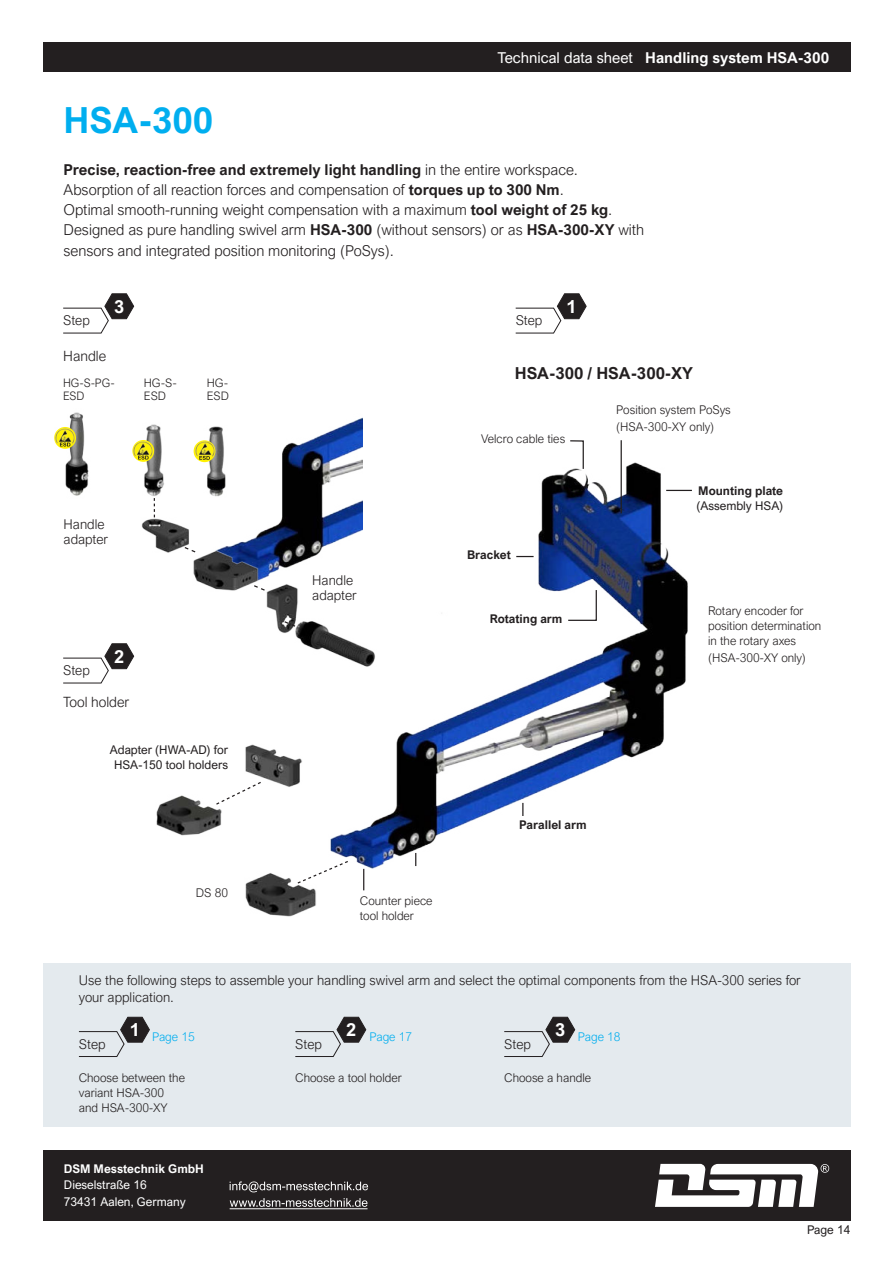
<style>
.page{position:relative;width:893px;height:1263px;background:#fff}
.page>*{position:absolute;margin:0;border:0;box-sizing:border-box;transform-origin:0 0}
.t1{font:700 36px "Arial Nova";color:#00aeef}
.t2{font:700 18px "Arial Nova";color:#fff}
.t3{font:700 16.5px "Arial Nova";color:#231f20}
.t4{font:300 15px/20.2px "Arial Nova";color:#231f20}
.t5{font:700 15px "Arial Nova";color:#fff}
.t6{font:300 14.1px "Arial Nova";color:#231f20}
.t7{font:300 13.5px/15px "Arial Nova";color:#231f20}
.t8{font:300 12px/15px "Arial Nova";color:#231f20}
.t9{font:12px/15px "Arial Nova";color:#231f20;text-align:center}
.t10{font:700 12px "Arial Nova";color:#231f20}
.t11{font:12px/16.5px "Arial Nova";color:#fff}
.t12{font:300 12px "Arial Nova";letter-spacing:-.005em;color:#00aeef}
.t13{font:700 12px "Arial Nova";color:#fff}
.t14{font:300 11.7px/13.5px "Arial Nova";color:#231f20}
.s1{font-weight:400}
.s2{font-weight:700}
</style>
<div class="page">
<div style="left:43px;top:43px;width:807px;height:29px;background:#231f20"></div>
<div style="left:43px;top:1150px;width:807px;height:70px;background:#231f20"></div>
<svg style="left:655px;top:1164px;width:174px;height:43px"></svg>
<img style="left:330px;top:449px;width:362px;height:429px">
<div style="left:43px;top:963px;width:807px;height:164px;background:#e4eaee"></div>
<svg style="left:78px;top:1016px;width:72px;height:41px"></svg>
<svg style="left:295px;top:1016px;width:72px;height:41px"></svg>
<svg style="left:504px;top:1016px;width:72px;height:41px"></svg>
<svg style="left:515px;top:293px;width:72px;height:41px"></svg>
<svg style="left:63px;top:293px;width:72px;height:41px"></svg>
<svg style="left:63px;top:643px;width:72px;height:41px"></svg>
<svg style="left:666px;top:490px;width:26px;height:1px"></svg>
<svg style="left:569px;top:440px;width:15px;height:30px"></svg>
<svg style="left:516px;top:556px;width:18px;height:1px"></svg>
<svg style="left:522px;top:803px;width:1px;height:13px"></svg>
<hr style="left:621px;top:440px;width:1px;height:73px;background:#231f20">
<svg style="left:415px;top:853px;width:1px;height:13px"></svg>
<svg style="left:363px;top:869px;width:1px;height:21px"></svg>
<svg style="left:567px;top:589px;width:30px;height:32px"></svg>
<img style="left:245px;top:744px;width:57px;height:43px">
<img style="left:156px;top:795px;width:66px;height:41px">
<svg style="left:316px;top:860px;width:33px;height:18px"></svg>
<svg style="left:215px;top:781px;width:47px;height:25px"></svg>
<img style="left:219px;top:418px;width:143px;height:171px">
<img style="left:265px;top:583px;width:33px;height:50px">
<img style="left:295px;top:618px;width:82px;height:50px">
<img style="left:193px;top:549px;width:66px;height:42px">
<svg style="left:253px;top:584px;width:13px;height:8px"></svg>
<svg style="left:283px;top:620px;width:14px;height:8px"></svg>
<img style="left:141px;top:517px;width:48px;height:36px">
<svg style="left:183px;top:546px;width:14px;height:7px"></svg>
<svg style="left:154px;top:498px;width:1px;height:25px"></svg>
<img style="left:245px;top:873px;width:71px;height:44px">
<img style="left:203px;top:425px;width:27px;height:72px">
<img style="left:194px;top:441px;width:21px;height:21px">
<svg style="left:199px;top:456px;width:11px;height:4px"></svg>
<img style="left:61px;top:412px;width:28px;height:84px">
<img style="left:144px;top:424px;width:20px;height:72px">
<svg style="left:54px;top:427px;width:22px;height:22px"></svg>
<img style="left:55px;top:427px;width:21px;height:21px">
<svg style="left:60px;top:443px;width:10px;height:3px"></svg>
<svg style="left:132px;top:440px;width:22px;height:22px"></svg>
<img style="left:133px;top:440px;width:21px;height:21px">
<svg style="left:138px;top:456px;width:11px;height:4px"></svg>
<svg style="left:230px;top:1181px;width:138px;height:11px"></svg>
<svg style="left:230px;top:1198px;width:137px;height:9px"></svg>
<hr style="left:230px;top:1208px;width:137px;height:1px;background:#fff">
<p class="t5" style="left:497px;top:51px;width:333px"><span class="s1">Technical data sheet</span> Handling system HSA-300</p>
<h1 class="t1" style="left:63px;top:106px;width:151px">HSA-300</h1>
<p class="t4" style="left:64px;top:160px;width:582px"><span class="s2">Precise, reaction-free and extremely light handling</span> in the entire workspace.<br>Absorption of all reaction forces and compensation of <span class="s2">torques up to 300 Nm</span>.<br>Optimal smooth-running weight compensation with a maximum <span class="s2">tool weight of 25 kg</span>.<br>Designed as pure handling swivel arm <span class="s2">HSA-300</span> (without sensors) or as <span class="s2">HSA-300-XY</span> with sensors and integrated position monitoring (PoSys).</p>
<p class="t7" style="left:63px;top:314px;width:28px">Step</p>
<p class="t2" style="left:114px;top:299px;width:12px">3</p>
<p class="t6" style="left:63px;top:350px;width:45px">Handle</p>
<p class="t14" style="left:63px;top:377px;width:53px">HG-S-PG-<br>ESD</p>
<p class="t14" style="left:144px;top:377px;width:34px">HG-S-<br>ESD</p>
<p class="t14" style="left:207px;top:377px;width:24px">HG-<br>ESD</p>
<p class="t7" style="left:64px;top:517px;width:46px">Handle adapter</p>
<p class="t7" style="left:63px;top:664px;width:28px">Step</p>
<p class="t2" style="left:114px;top:649px;width:12px">2</p>
<p class="t6" style="left:63px;top:696px;width:68px">Tool holder</p>
<p class="t9" style="left:110px;top:743px;width:120px">Adapter (HWA-AD) for<br>HSA-150 tool holders</p>
<p class="t8" style="left:196px;top:886px;width:34px">DS 80</p>
<p class="t7" style="left:312px;top:574px;width:46px">Handle adapter</p>
<p class="t2" style="left:567px;top:299px;width:12px">1</p>
<p class="t7" style="left:516px;top:314px;width:28px">Step</p>
<p class="t3" style="left:515px;top:367px;width:180px">HSA-300 / HSA-300-XY</p>
<p class="t8" style="left:481px;top:433px;width:86px">Velcro cable ties</p>
<p class="t10" style="left:467px;top:550px;width:45px">Bracket</p>
<p class="t10" style="left:490px;top:614px;width:74px">Rotating arm</p>
<p class="t8" style="left:616px;top:402px;width:116px;line-height:17.4px">Position system PoSys (HSA-300-XY only)</p>
<p class="t10" style="left:698px;top:486px;width:86px">Mounting plate</p>
<p class="t9" style="left:696px;top:499px;width:88px">(Assembly HSA)</p>
<p class="t8" style="left:708px;top:604px;width:115px">Rotary encoder for position determination in the rotary axes</p>
<p class="t8" style="left:708px;top:652px;width:99px">(HSA-300-XY only)</p>
<p class="t8" style="left:360px;top:895px;width:74px">Counter piece tool holder</p>
<p class="t10" style="left:519px;top:820px;width:69px">Parallel arm</p>
<p class="t7" style="left:79px;top:973px;width:723px;line-height:16.5px">Use the following steps to assemble your handling swivel arm and select the optimal components from the HSA-300 series for your application.</p>
<p class="t7" style="left:79px;top:1037px;width:28px">Step</p>
<p class="t2" style="left:130px;top:1023px;width:12px">1</p>
<p class="t12" style="left:152px;top:1032px;width:44px">Page 15</p>
<p class="t12" style="left:346px;top:1032px;width:67px"><sup>2</sup> Page 17</p>
<p class="t7" style="left:295px;top:1037px;width:28px">Step</p>
<p class="t7" style="left:504px;top:1037px;width:28px">Step</p>
<p class="t12" style="left:555px;top:1032px;width:67px"><sup>3</sup> Page 18</p>
<p class="t8" style="left:79px;top:1072px;width:108px">Choose between the variant HSA-300 and HSA-300-XY</p>
<p class="t8" style="left:295px;top:1072px;width:108px">Choose a tool holder</p>
<p class="t8" style="left:504px;top:1072px;width:88px">Choose a handle</p>
<p class="t13" style="left:64px;top:1163px;width:142px">DSM Messtechnik GmbH</p>
<p class="t11" style="left:64px;top:1177px;width:123px">Dieselstraße 16<br>73431 Aalen, Germany</p>
<p class="t9" style="left:807px;top:1223px;width:45px">Page 14</p>
</div>
